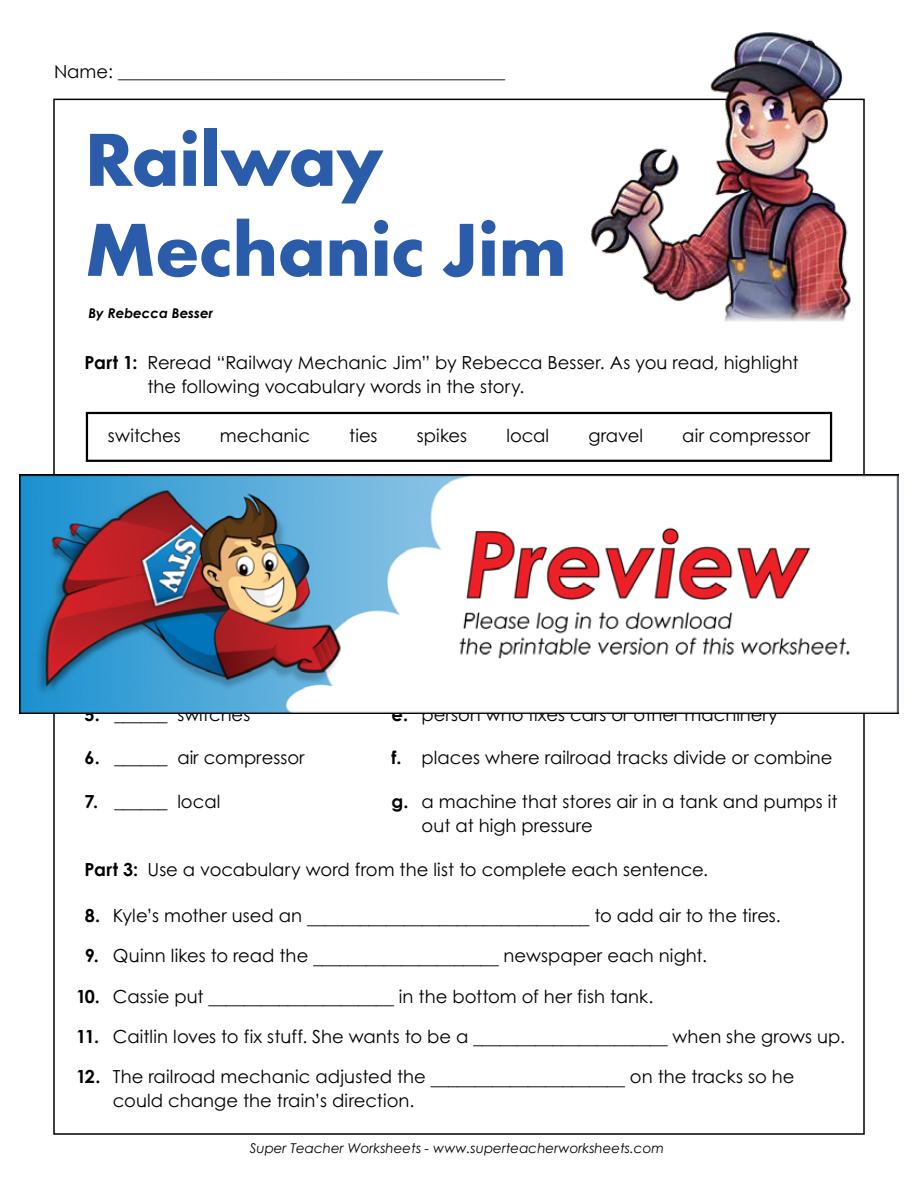
<style>
.page{position:relative;width:918px;height:1188px;background:#fff}
.page>*{position:absolute;margin:0;border:0;box-sizing:border-box;transform-origin:0 0}
.t1{font:700 78px/90px "Aharoni";letter-spacing:-.005em;color:#2a5caa}
.t2{font:18px/24px "Century STW4";color:#000}
.t3{font:18px "Century Gothic 2";color:#000}
.t4{font:italic 13.5px "Century Gothic 2";color:#000}
.t5{font:italic 700 13.5px "Century STW3";color:#000}
.s1{font-weight:700}
</style>
<div class="page">
<div style="left:86px;top:412px;width:746px;height:50px;border:2px solid #000"></div>
<img style="left:589px;top:32px;width:264px;height:275px">
<img style="left:714px;top:300px;width:133px;height:22px">
<img style="left:20px;top:474px;width:878px;height:240px">
<p class="t3" style="left:54px;top:59px;width:453px">Name: ___________________________________________</p>
<h1 class="t1" style="left:85px;top:122px;width:484px">Railway<br>Mechanic Jim</h1>
<p class="t5" style="left:88px;top:303px;width:126px">By Rebecca Besser</p>
<p class="t2" style="left:148px;top:350px;width:653px;text-indent:-63px"><span class="s1">Part 1:</span> Reread “Railway Mechanic Jim” by Rebecca Besser. As you read, highlight the following vocabulary words in the story.</p>
<p class="t2" style="left:108px;top:423px;width:74px">switches</p>
<p class="t2" style="left:220px;top:423px;width:92px">mechanic</p>
<p class="t2" style="left:349px;top:423px;width:30px">ties</p>
<p class="t2" style="left:417px;top:423px;width:52px">spikes</p>
<p class="t2" style="left:506px;top:423px;width:44px">local</p>
<p class="t2" style="left:588px;top:423px;width:56px">gravel</p>
<p class="t2" style="left:682px;top:423px;width:129px">air compressor</p>
<p class="t2" style="left:84px;top:702px;width:167px"><span class="s1">5.</span> ______ switches</p>
<p class="t2" style="left:84px;top:746px;width:222px"><span class="s1">6.</span> ______ air compressor</p>
<p class="t2" style="left:84px;top:789px;width:137px"><span class="s1">7.</span> ______ local</p>
<p class="t2" style="left:392px;top:702px;width:388px"><span class="s1">e.</span> person who fixes cars or other machinery</p>
<p class="t2" style="left:392px;top:746px;width:443px"><span class="s1">f.</span> places where railroad tracks divide or combine</p>
<p class="t2" style="left:422px;top:789px;width:417px;text-indent:-30px"><span class="s1">g.</span> a machine that stores air in a tank and pumps it out at high pressure</p>
<p class="t2" style="left:85px;top:857px;width:625px"><span class="s1">Part 3:</span> Use a vocabulary word from the list to complete each sentence.</p>
<p class="t2" style="left:85px;top:903px;width:698px"><span class="s1">8.</span> Kyle’s mother used an ________________________________ to add air to the tires.</p>
<p class="t2" style="left:85px;top:944px;width:624px"><span class="s1">9.</span> Quinn likes to read the _____________________ newspaper each night.</p>
<p class="t2" style="left:76px;top:984px;width:579px"><span class="s1">10.</span> Cassie put _____________________ in the bottom of her fish tank.</p>
<p class="t2" style="left:76px;top:1024px;width:770px"><span class="s1">11.</span> Caitlin loves to fix stuff. She wants to be a ______________________ when she grows up.</p>
<p class="t2" style="left:113px;top:1064px;width:683px;text-indent:-37px"><span class="s1">12.</span> The railroad mechanic adjusted the ______________________ on the tracks so he could change the train’s direction.</p>
<p class="t4" style="left:250px;top:1139px;width:416px">Super Teacher Worksheets - www.superteacherworksheets.com</p>
</div>
